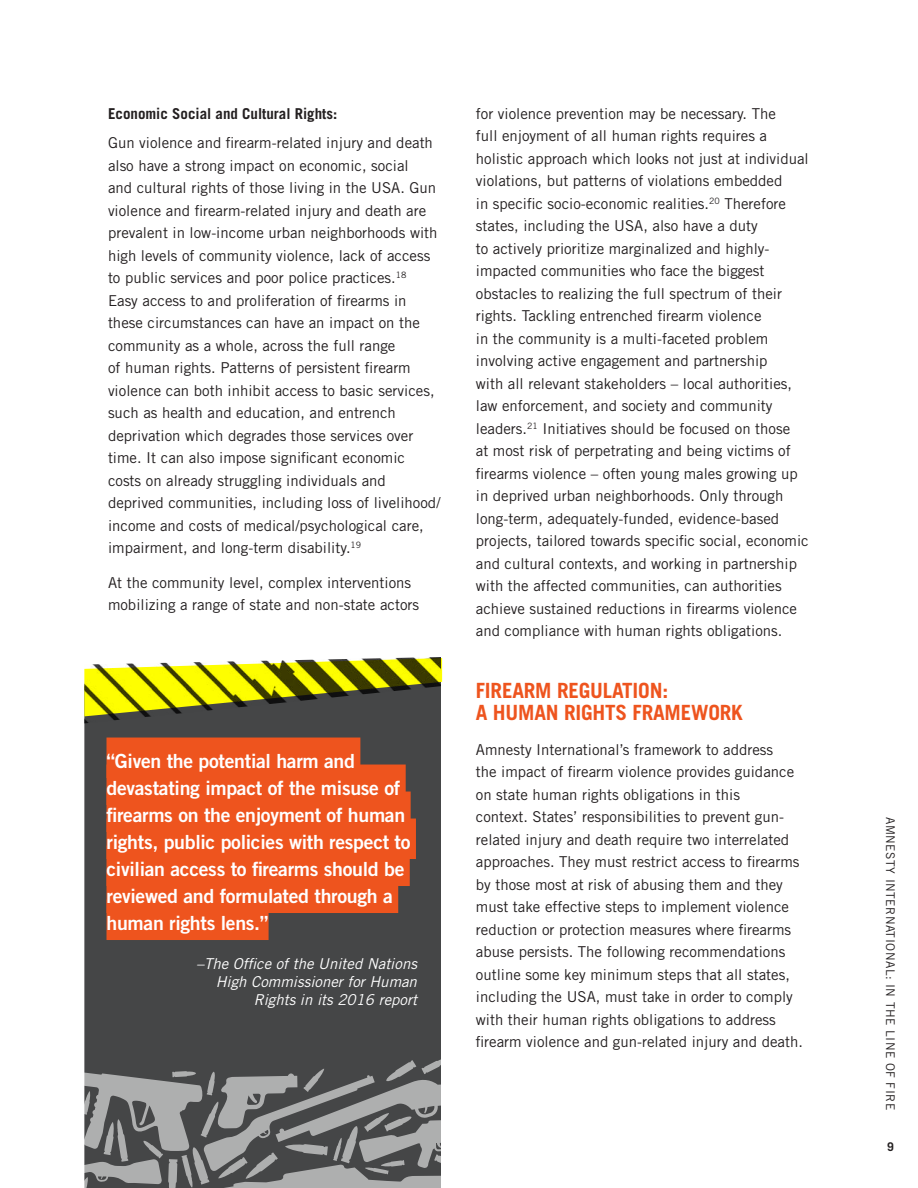
<style>
.page{position:relative;width:918px;height:1188px;background:#fff}
.page>*{position:absolute;margin:0;border:0;box-sizing:border-box;transform-origin:0 0}
.Heading_3{font:700 21px/22.5px "Trade Gothic LT Std";letter-spacing:-.01em;color:#ee541e}
.body{font:19.5px/27px "Trade Gothic LT Std Bd 2";letter-spacing:-.015em;color:#fff}
.body-2{font:15px/22.5px "Trade Gothic LT Std";color:#231f20}
.body-3{font:italic 15px/18px "Trade Gothic LT Std";color:#fff;text-align:right}
.body-4{font:700 15px "Trade Gothic LT Std";color:#231f20}
.t1{font:12px "Trade Gothic LT Std";letter-spacing:.04em;color:#231f20}
.t2{font:700 12px "Trade Gothic LT Std";color:#231f20}
</style>
<div class="page">
<div style="left:84px;top:723px;width:357px;height:335px;background:#454647"></div>
<img style="left:84px;top:657px;width:357px;height:66px">
<div style="left:106px;top:738px;width:254px;height:40px;background:#ee541e"></div>
<div style="left:106px;top:765px;width:300px;height:40px;background:#ee541e"></div>
<div style="left:106px;top:792px;width:305px;height:40px;background:#ee541e"></div>
<div style="left:106px;top:819px;width:310px;height:40px;background:#ee541e"></div>
<div style="left:106px;top:846px;width:304px;height:40px;background:#ee541e"></div>
<div style="left:106px;top:873px;width:292px;height:40px;background:#ee541e"></div>
<div style="left:106px;top:900px;width:163px;height:40px;background:#ee541e"></div>
<svg style="left:84px;top:1058px;width:357px;height:130px;background:#757677"></svg>
<p class="body-4" style="left:108px;top:104px;width:231px">Economic Social and Cultural Rights:</p>
<p class="body-2" style="left:108px;top:131px;width:334px">Gun violence and firearm-related injury and death also have a strong impact on economic, social<br>and cultural rights of those living in the USA. Gun violence and firearm-related injury and death are prevalent in low-income urban neighborhoods with high levels of community violence, lack of access to public services and poor police practices.<sup>18<br></sup>Easy access to and proliferation of firearms in these circumstances can have an impact on the community as a whole, across the full range<br>of human rights. Patterns of persistent firearm violence can both inhibit access to basic services, such as health and education, and entrench deprivation which degrades those services over time. It can also impose significant economic costs on already struggling individuals and deprived communities, including loss of livelihood/ income and costs of medical/psychological care, impairment, and long-term disability.<sup>19</sup></p>
<p class="body-2" style="left:108px;top:571px;width:313px">At the community level, complex interventions mobilizing a range of state and non-state actors</p>
<p class="body" style="left:106px;top:747px;width:306px">“Given the potential harm and devastating impact of the misuse of firearms on the enjoyment of human rights, public policies with respect to civilian access to firearms should be reviewed and formulated through a human rights lens.”</p>
<p class="body-3" style="left:197px;top:954px;width:222px">–The Office of the United Nations<br>High Commissioner for Human<br>Rights in its 2016 report</p>
<p class="body-2" style="left:476px;top:102px;width:334px">for violence prevention may be necessary. The<br>full enjoyment of all human rights requires a holistic approach which looks not just at individual violations, but patterns of violations embedded<br>in specific socio-economic realities.<sup>20</sup> Therefore states, including the USA, also have a duty<br>to actively prioritize marginalized and highly&shy;impacted communities who face the biggest obstacles to realizing the full spectrum of their rights. Tackling entrenched firearm violence<br>in the community is a multi-faceted problem involving active engagement and partnership<br>with all relevant stakeholders – local authorities, law enforcement, and society and community leaders.<sup>21</sup> Initiatives should be focused on those<br>at most risk of perpetrating and being victims of firearms violence – often young males growing up in deprived urban neighborhoods. Only through long-term, adequately-funded, evidence-based projects, tailored towards specific social, economic and cultural contexts, and working in partnership with the affected communities, can authorities achieve sustained reductions in firearms violence and compliance with human rights obligations.</p>
<p class="Heading_3" style="left:476px;top:679px;width:269px">FIREARM REGULATION:<br>A HUMAN RIGHTS FRAMEWORK</p>
<p class="body-2" style="left:476px;top:738px;width:329px">Amnesty International’s framework to address<br>the impact of firearm violence provides guidance on state human rights obligations in this<br>context. States’ responsibilities to prevent gun&shy;related injury and death require two interrelated approaches. They must restrict access to firearms by those most at risk of abusing them and they must take effective steps to implement violence reduction or protection measures where firearms abuse persists. The following recommendations outline some key minimum steps that all states, including the USA, must take in order to comply with their human rights obligations to address firearm violence and gun-related injury and death.</p>
<p class="t1" style="left:898px;top:817px;width:294px;rotate:90deg">AMNESTY INTERNATIONAL: IN THE LINE OF FIRE</p>
<p class="t2" style="left:887px;top:1140px;width:8px">9</p>
</div>
